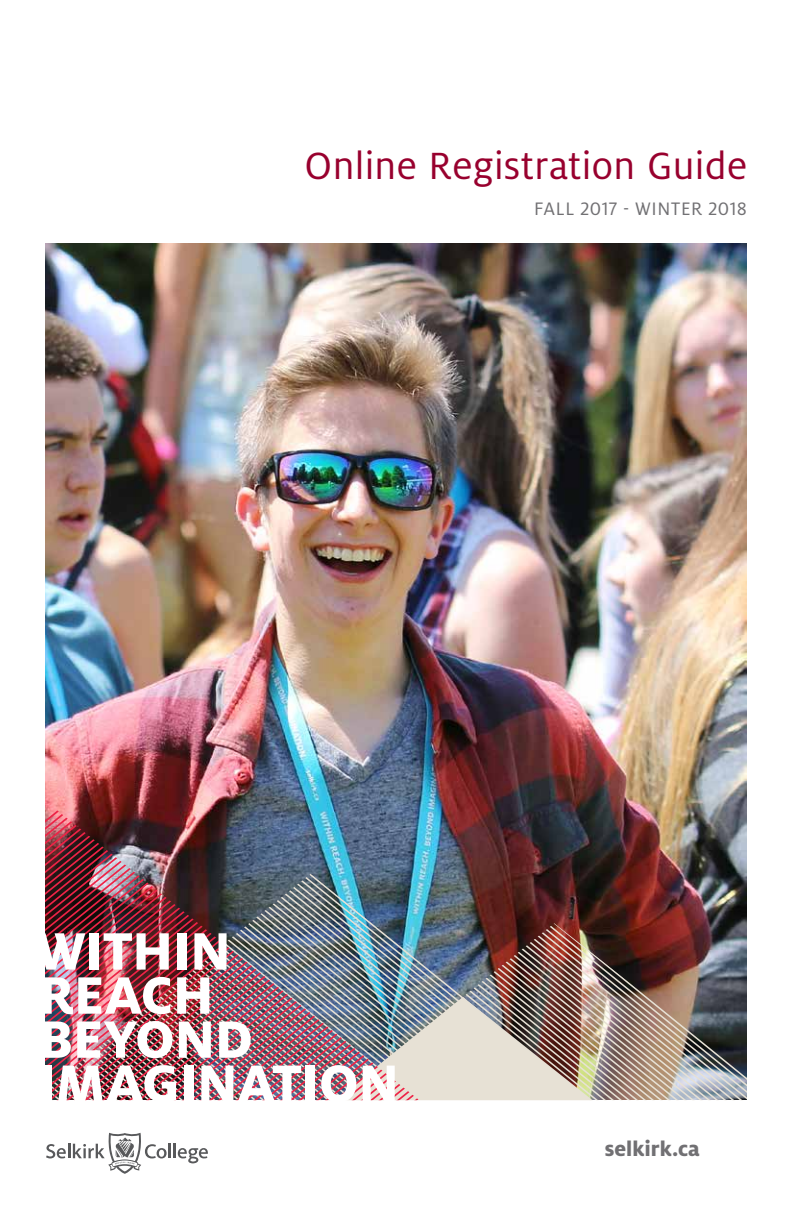
<style>
.page{position:relative;width:792px;height:1224px;background:#fff}
.page>*{position:absolute;margin:0;border:0;box-sizing:border-box;transform-origin:0 0}
.t1{font:800 58.2px/44px "Milo OT";letter-spacing:-.01em;color:#fff}
.t2{font:42px "Milo OT";letter-spacing:.005em;color:#98002e}
.t3{font:800 22.8px "Milo OT";color:#717073}
.t4{font:20px "Milo OT";letter-spacing:.03em;color:#717073}
</style>
<div class="page">
<img style="left:45px;top:243px;width:702px;height:566px">
<img style="left:419px;top:809px;width:328px;height:291px">
<img style="left:403px;top:809px;width:9px;height:291px">
<img style="left:394px;top:809px;width:9px;height:291px">
<img style="left:385px;top:809px;width:9px;height:291px">
<img style="left:376px;top:809px;width:9px;height:291px">
<img style="left:368px;top:809px;width:8px;height:291px">
<img style="left:359px;top:809px;width:9px;height:291px">
<img style="left:350px;top:809px;width:9px;height:291px">
<img style="left:341px;top:809px;width:9px;height:291px">
<img style="left:332px;top:809px;width:9px;height:291px">
<img style="left:323px;top:809px;width:9px;height:291px">
<img style="left:314px;top:809px;width:9px;height:291px">
<img style="left:305px;top:809px;width:9px;height:291px">
<img style="left:296px;top:809px;width:9px;height:291px">
<img style="left:287px;top:809px;width:9px;height:291px">
<img style="left:278px;top:809px;width:9px;height:291px">
<img style="left:269px;top:809px;width:9px;height:291px">
<img style="left:260px;top:809px;width:9px;height:291px">
<img style="left:251px;top:809px;width:9px;height:291px">
<img style="left:242px;top:809px;width:9px;height:291px">
<img style="left:233px;top:809px;width:9px;height:291px">
<img style="left:224px;top:809px;width:9px;height:291px">
<svg style="left:216px;top:809px;width:8px;height:291px;background:#62434c"></svg>
<svg style="left:211px;top:809px;width:5px;height:291px"></svg>
<img style="left:45px;top:809px;width:166px;height:291px">
<svg style="left:46px;top:1133px;width:162px;height:41px"></svg>
<p class="t2" style="left:305px;top:143px;width:444px">Online Registration Guide</p>
<p class="t4" style="left:534px;top:198px;width:214px">FALL 2017 - WINTER 2018</p>
<p class="t1" style="left:35px;top:929px;width:365px">WITHIN<br>REACH<br>BEYOND<br>IMAGINATION</p>
<p class="t3" style="left:605px;top:1136px;width:96px">selkirk.ca</p>
</div>
